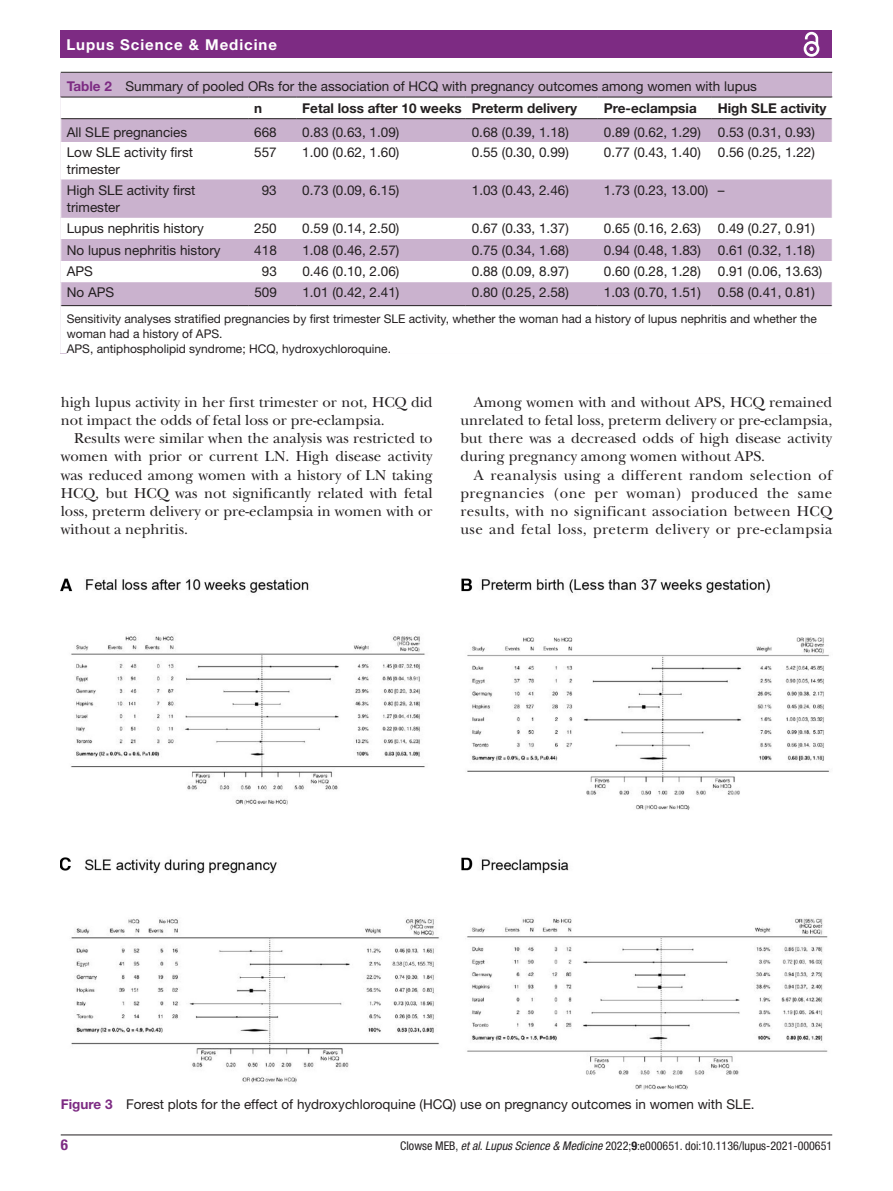
<style>
.page{position:relative;width:893px;height:1191px;background:#fff}
.page>*{position:absolute;margin:0;border:0;box-sizing:border-box;transform-origin:0 0}
.t1{font:15px/18.3px "New Baskerville";color:#231f20;text-align:justify}
.t2{font:700 15px "Helvetica Neue LT Std";letter-spacing:.065em;color:#fff}
.t3{font:700 condensed 15px "Helvetica Neue LT Std";color:#7d2b83}
.t4{font:13.5px/16.2px "Helvetica Neue LT Std";color:#231f20}
.t5{font:700 13.5px "Helvetica Neue LT Std";color:#231f20}
.t6{font:12px/15px "Helvetica Neue LT Std";color:#231f20}
.t7{font:condensed 12px "Helvetica Neue LT Std";color:#231f20}
.s1{font-weight:700;color:#7d2b83}
.s2{font-weight:700}
.s3{font-style:italic}
</style>
<div class="page">
<hr style="left:61px;top:1134px;width:771px;height:1px;background:#231f20">
<div style="left:61px;top:31px;width:771px;height:27px;background:#7d2b83"></div>
<svg style="left:803px;top:31px;width:17px;height:26px"></svg>
<div style="left:61px;top:73px;width:771px;height:280px;background:#cab2ce"></div>
<hr style="left:61px;top:72px;width:771px;height:1px;background:#231f20">
<div style="left:61px;top:98px;width:771px;height:255px;background:#fff"></div>
<svg style="left:61px;top:119px;width:771px;height:186px"></svg>
<hr style="left:61px;top:97px;width:187px;height:1px;background:#231f20">
<hr style="left:61px;top:118px;width:187px;height:1px;background:#231f20">
<hr style="left:248px;top:97px;width:48px;height:1px;background:#231f20">
<hr style="left:248px;top:118px;width:48px;height:1px;background:#231f20">
<hr style="left:296px;top:97px;width:170px;height:1px;background:#231f20">
<hr style="left:296px;top:118px;width:170px;height:1px;background:#231f20">
<hr style="left:466px;top:97px;width:132px;height:1px;background:#231f20">
<hr style="left:466px;top:118px;width:132px;height:1px;background:#231f20">
<hr style="left:598px;top:97px;width:114px;height:1px;background:#231f20">
<hr style="left:598px;top:118px;width:114px;height:1px;background:#231f20">
<hr style="left:712px;top:97px;width:120px;height:1px;background:#231f20">
<hr style="left:712px;top:118px;width:120px;height:1px;background:#231f20">
<hr style="left:248px;top:305px;width:48px;height:1px;background:#231f20">
<hr style="left:296px;top:305px;width:170px;height:1px;background:#231f20">
<hr style="left:466px;top:305px;width:132px;height:1px;background:#231f20">
<hr style="left:598px;top:305px;width:114px;height:1px;background:#231f20">
<hr style="left:712px;top:305px;width:120px;height:1px;background:#231f20">
<hr style="left:61px;top:305px;width:187px;height:1px;background:#231f20">
<svg style="left:60px;top:97px;width:1px;height:45px"></svg>
<svg style="left:60px;top:217px;width:1px;height:89px"></svg>
<hr style="left:67px;top:337px;width:765px;height:2px;background:#fff">
<hr style="left:67px;top:352px;width:765px;height:2px;background:#fff">
<img style="left:61px;top:578px;width:769px;height:512px">
<p class="t2" style="left:66px;top:35px;width:212px">Lupus Science &amp; Medicine</p>
<p class="t4" style="left:254px;top:75px;width:504px;line-height:22px;text-indent:-188px"><span class="s1">Table 2</span> Summary of pooled ORs for the association of HCQ with pregnancy outcomes among women with lupus <span class="s2">n</span></p>
<p class="t5" style="left:302px;top:99px;width:276px">Fetal loss after 10 weeks Preterm delivery</p>
<p class="t5" style="left:604px;top:99px;width:94px">Pre-eclampsia</p>
<p class="t5" style="left:718px;top:99px;width:110px">High SLE activity</p>
<p class="t4" style="left:67px;top:124px;width:122px">All SLE pregnancies</p>
<p class="t4" style="left:254px;top:124px;width:24px">668</p>
<p class="t4" style="left:302px;top:124px;width:99px">0.83 (0.63, 1.09)</p>
<p class="t4" style="left:472px;top:124px;width:99px">0.68 (0.39, 1.18)</p>
<p class="t4" style="left:604px;top:124px;width:99px">0.89 (0.62, 1.29)</p>
<p class="t4" style="left:718px;top:124px;width:99px">0.53 (0.31, 0.93)</p>
<p class="t4" style="left:67px;top:144px;width:128px">Low SLE activity first trimester</p>
<p class="t4" style="left:254px;top:144px;width:24px">557</p>
<p class="t4" style="left:302px;top:144px;width:99px">1.00 (0.62, 1.60)</p>
<p class="t4" style="left:472px;top:144px;width:99px">0.55 (0.30, 0.99)</p>
<p class="t4" style="left:604px;top:144px;width:99px">0.77 (0.43, 1.40)</p>
<p class="t4" style="left:718px;top:144px;width:99px">0.56 (0.25, 1.22)</p>
<p class="t4" style="left:67px;top:182px;width:130px">High SLE activity first trimester</p>
<p class="t4" style="left:262px;top:182px;width:17px">93</p>
<p class="t4" style="left:302px;top:182px;width:99px">0.73 (0.09, 6.15)</p>
<p class="t4" style="left:472px;top:182px;width:99px">1.03 (0.43, 2.46)</p>
<p class="t4" style="left:604px;top:182px;width:122px">1.73 (0.23, 13.00) –</p>
<p class="t4" style="left:67px;top:220px;width:139px">Lupus nephritis history</p>
<p class="t4" style="left:254px;top:220px;width:24px">250</p>
<p class="t4" style="left:302px;top:220px;width:99px">0.59 (0.14, 2.50)</p>
<p class="t4" style="left:472px;top:220px;width:99px">0.67 (0.33, 1.37)</p>
<p class="t4" style="left:604px;top:220px;width:99px">0.65 (0.16, 2.63)</p>
<p class="t4" style="left:718px;top:220px;width:99px">0.49 (0.27, 0.91)</p>
<p class="t4" style="left:67px;top:242px;width:155px">No lupus nephritis history</p>
<p class="t4" style="left:254px;top:242px;width:24px">418</p>
<p class="t4" style="left:302px;top:242px;width:99px">1.08 (0.46, 2.57)</p>
<p class="t4" style="left:472px;top:242px;width:99px">0.75 (0.34, 1.68)</p>
<p class="t4" style="left:604px;top:242px;width:99px">0.94 (0.48, 1.83)</p>
<p class="t4" style="left:718px;top:242px;width:99px">0.61 (0.32, 1.18)</p>
<p class="t4" style="left:67px;top:263px;width:28px">APS</p>
<p class="t4" style="left:262px;top:263px;width:17px">93</p>
<p class="t4" style="left:302px;top:263px;width:99px">0.46 (0.10, 2.06)</p>
<p class="t4" style="left:472px;top:263px;width:99px">0.88 (0.09, 8.97)</p>
<p class="t4" style="left:604px;top:263px;width:99px">0.60 (0.28, 1.28)</p>
<p class="t4" style="left:718px;top:263px;width:106px">0.91 (0.06, 13.63)</p>
<p class="t4" style="left:67px;top:283px;width:49px">No APS</p>
<p class="t4" style="left:254px;top:283px;width:24px">509</p>
<p class="t4" style="left:302px;top:283px;width:99px">1.01 (0.42, 2.41)</p>
<p class="t4" style="left:472px;top:283px;width:99px">0.80 (0.25, 2.58)</p>
<p class="t4" style="left:604px;top:283px;width:99px">1.03 (0.70, 1.51)</p>
<p class="t4" style="left:718px;top:283px;width:99px">0.58 (0.41, 0.81)</p>
<p class="t6" style="left:67px;top:311px;width:752px">Sensitivity analyses stratified pregnancies by first trimester SLE activity, whether the woman had a history of lupus nephritis and whether the woman had a history of APS.<br>APS, antiphospholipid syndrome; HCQ, hydroxychloroquine.</p>
<p class="t1" style="left:61px;top:393px;width:373px">high lupus activity in her first trimester or not, HCQ did not impact the odds of fetal loss or pre-eclampsia.</p>
<p class="t1" style="left:61px;top:429px;width:373px;text-indent:14px">Results were similar when the analysis was restricted to women with prior or current LN. High disease activity was reduced among women with a history of LN taking HCQ, but HCQ was not significantly related with fetal loss, preterm delivery or pre-eclampsia in women with or without a nephritis.</p>
<p class="t1" style="left:460px;top:393px;width:373px;text-indent:13px">Among women with and without APS, HCQ remained unrelated to fetal loss, preterm delivery or pre-eclampsia, but there was a decreased odds of high disease activity during pregnancy among women without APS.</p>
<p class="t1" style="left:460px;top:466px;width:373px;text-indent:13px">A reanalysis using a different random selection of pregnancies (one per woman) produced the same results, with no significant association between HCQ use and fetal loss, preterm delivery or pre-eclampsia</p>
<p class="t4" style="left:61px;top:1096px;width:695px"><span class="s1">Figure 3</span> Forest plots for the effect of hydroxychloroquine (HCQ) use on pregnancy outcomes in women with SLE.</p>
<p class="t3" style="left:61px;top:1135px;width:9px">6</p>
<p class="t7" style="left:400px;top:1138px;width:433px">Clowse MEB, <span class="s3">et al</span>. <span class="s3">Lupus Science &amp; Medicine</span> 2022;<span class="s2">9</span>:e000651. doi:10.1136/lupus-2021-000651</p>
</div>
